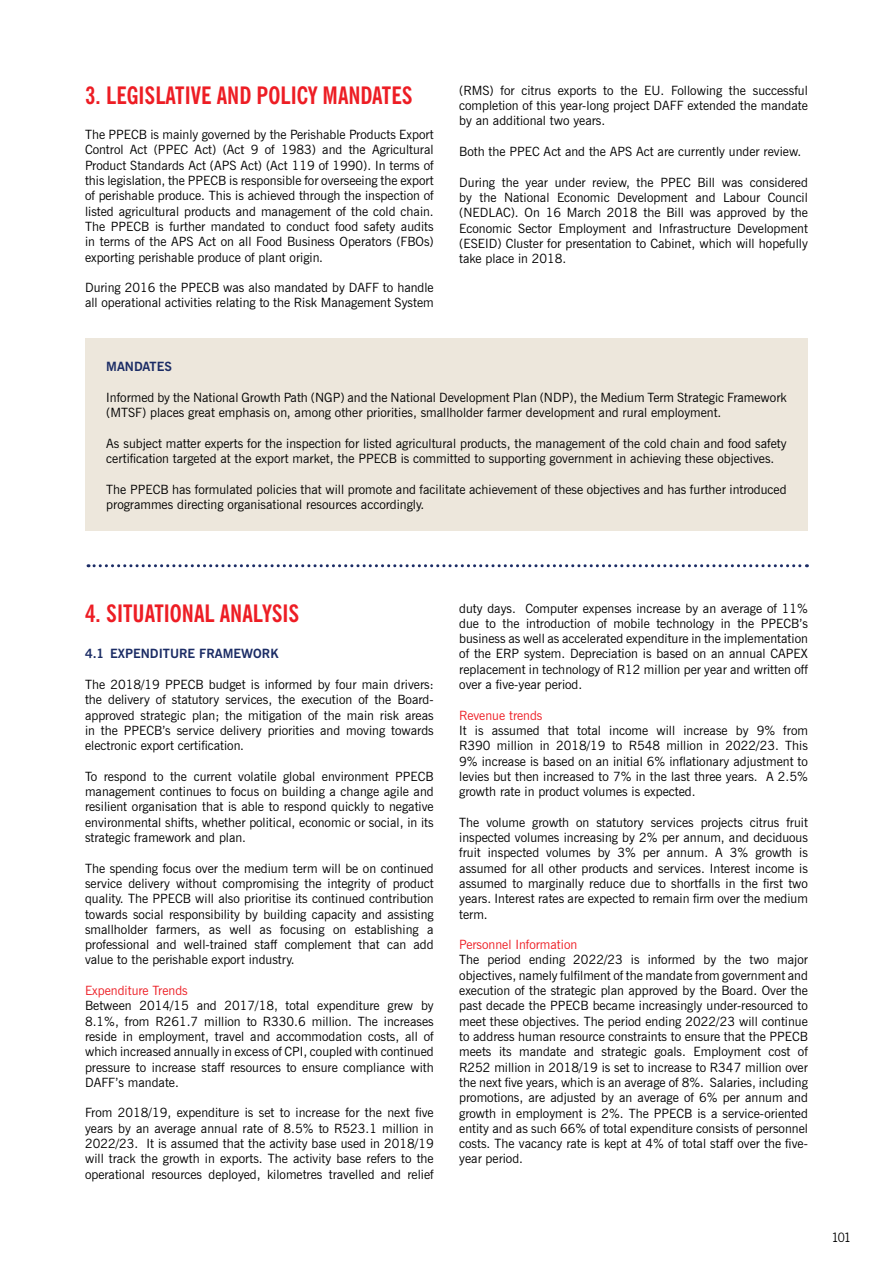
<style>
.page{position:relative;width:893px;height:1263px;background:#fff}
.page>*{position:absolute;margin:0;border:0;box-sizing:border-box;transform-origin:0 0}
.sub1{font:700 condensed 24px "News Gothic BT";color:#ed1d24}
.body_1{font:12.75px/15.3px "News Gothic BT";color:#000;text-align:justify}
.body_1-2{font:12.75px "News Gothic BT";color:#ed1d24}
.body_1-3{font:700 12.75px "News Gothic BT";color:#1b2c65}
.t1{font:12.75px "News Cycle";color:#000}
</style>
<div class="page">
<div style="left:85px;top:338px;width:723px;height:192px;background:#ede7dc"></div>
<svg style="left:88px;top:564px;width:719px;height:3px"></svg>
<p class="sub1" style="left:85px;top:81px;width:329px">3. LEGISLATIVE AND POLICY MANDATES</p>
<p class="body_1" style="left:85px;top:127px;width:350px">The PPECB is mainly governed by the Perishable Products Export Control Act (PPEC Act) (Act 9 of 1983) and the Agricultural Product Standards Act (APS Act) (Act 119 of 1990). In terms of this legislation, the PPECB is responsible for overseeing the export of perishable produce. This is achieved through the inspection of listed agricultural products and management of the cold chain.<br>The PPECB is further mandated to conduct food safety audits in terms of the APS Act on all Food Business Operators (FBOs) exporting perishable produce of plant origin.</p>
<p class="body_1" style="left:85px;top:280px;width:350px">During 2016 the PPECB was also mandated by DAFF to handle all operational activities relating to the Risk Management System</p>
<p class="body_1" style="left:459px;top:83px;width:350px">(RMS) for citrus exports to the EU. Following the successful completion of this year-long project DAFF extended the mandate by an additional two years.</p>
<p class="body_1" style="left:459px;top:144px;width:343px">Both the PPEC Act and the APS Act are currently under review.</p>
<p class="body_1" style="left:459px;top:174px;width:350px">During the year under review, the PPEC Bill was considered by the National Economic Development and Labour Council (NEDLAC). On 16 March 2018 the Bill was approved by the Economic Sector Employment and Infrastructure Development (ESEID) Cluster for presentation to Cabinet, which will hopefully take place in 2018.</p>
<p class="body_1-3" style="left:106px;top:359px;width:67px">MANDATES</p>
<p class="body_1" style="left:106px;top:390px;width:682px">Informed by the National Growth Path (NGP) and the National Development Plan (NDP), the Medium Term Strategic Framework (MTSF) places great emphasis on, among other priorities, smallholder farmer development and rural employment.</p>
<p class="body_1" style="left:106px;top:435px;width:682px">As subject matter experts for the inspection for listed agricultural products, the management of the cold chain and food safety certification targeted at the export market, the PPECB is committed to supporting government in achieving these objectives.</p>
<p class="body_1" style="left:106px;top:481px;width:682px">The PPECB has formulated policies that will promote and facilitate achievement of these objectives and has further introduced programmes directing organisational resources accordingly.</p>
<p class="sub1" style="left:85px;top:599px;width:216px">4. SITUATIONAL ANALYSIS</p>
<p class="body_1-3" style="left:85px;top:646px;width:195px">4.1 EXPENDITURE FRAMEWORK</p>
<p class="body_1" style="left:85px;top:677px;width:350px">The 2018/19 PPECB budget is informed by four main drivers: the delivery of statutory services, the execution of the Board&shy;approved strategic plan; the mitigation of the main risk areas in the PPECB’s service delivery priorities and moving towards electronic export certification.</p>
<p class="body_1" style="left:85px;top:768px;width:350px">To respond to the current volatile global environment PPECB management continues to focus on building a change agile and resilient organisation that is able to respond quickly to negative environmental shifts, whether political, economic or social, in its strategic framework and plan.</p>
<p class="body_1" style="left:85px;top:860px;width:350px">The spending focus over the medium term will be on continued service delivery without compromising the integrity of product quality. The PPECB will also prioritise its continued contribution towards social responsibility by building capacity and assisting smallholder farmers, as well as focusing on establishing a professional and well-trained staff complement that can add value to the perishable export industry.</p>
<p class="body_1-2" style="left:85px;top:983px;width:104px">Expenditure Trends</p>
<p class="body_1" style="left:85px;top:998px;width:350px">Between 2014/15 and 2017/18, total expenditure grew by 8.1%, from R261.7 million to R330.6 million. The increases reside in employment, travel and accommodation costs, all of which increased annually in excess of CPI, coupled with continued pressure to increase staff resources to ensure compliance with DAFF’s mandate.</p>
<p class="body_1" style="left:85px;top:1105px;width:350px">From 2018/19, expenditure is set to increase for the next five years by an average annual rate of 8.5% to R523.1 million in 2022/23. It is assumed that the activity base used in 2018/19 will track the growth in exports. The activity base refers to the operational resources deployed, kilometres travelled and relief</p>
<p class="body_1" style="left:459px;top:600px;width:350px">duty days. Computer expenses increase by an average of 11% due to the introduction of mobile technology in the PPECB’s business as well as accelerated expenditure in the implementation of the ERP system. Depreciation is based on an annual CAPEX replacement in technology of R12 million per year and written off over a five-year period.</p>
<p class="body_1-2" style="left:459px;top:707px;width:85px">Revenue trends</p>
<p class="body_1" style="left:459px;top:723px;width:350px">It is assumed that total income will increase by 9% from R390 million in 2018/19 to R548 million in 2022/23. This 9% increase is based on an initial 6% inflationary adjustment to levies but then increased to 7% in the last three years. A 2.5% growth rate in product volumes is expected.</p>
<p class="body_1" style="left:459px;top:814px;width:350px">The volume growth on statutory services projects citrus fruit inspected volumes increasing by 2% per annum, and deciduous fruit inspected volumes by 3% per annum. A 3% growth is assumed for all other products and services. Interest income is assumed to marginally reduce due to shortfalls in the first two years. Interest rates are expected to remain firm over the medium term.</p>
<p class="body_1-2" style="left:459px;top:937px;width:119px">Personnel Information</p>
<p class="body_1" style="left:459px;top:952px;width:350px">The period ending 2022/23 is informed by the two major objectives, namely fulfilment of the mandate from government and execution of the strategic plan approved by the Board. Over the past decade the PPECB became increasingly under-resourced to meet these objectives. The period ending 2022/23 will continue to address human resource constraints to ensure that the PPECB meets its mandate and strategic goals. Employment cost of R252 million in 2018/19 is set to increase to R347 million over the next five years, which is an average of 8%. Salaries, including promotions, are adjusted by an average of 6% per annum and growth in employment is 2%. The PPECB is a service-oriented entity and as such 66% of total expenditure consists of personnel costs. The vacancy rate is kept at 4% of total staff over the five&shy;year period.</p>
<p class="t1" style="left:832px;top:1226px;width:20px">101</p>
</div>
